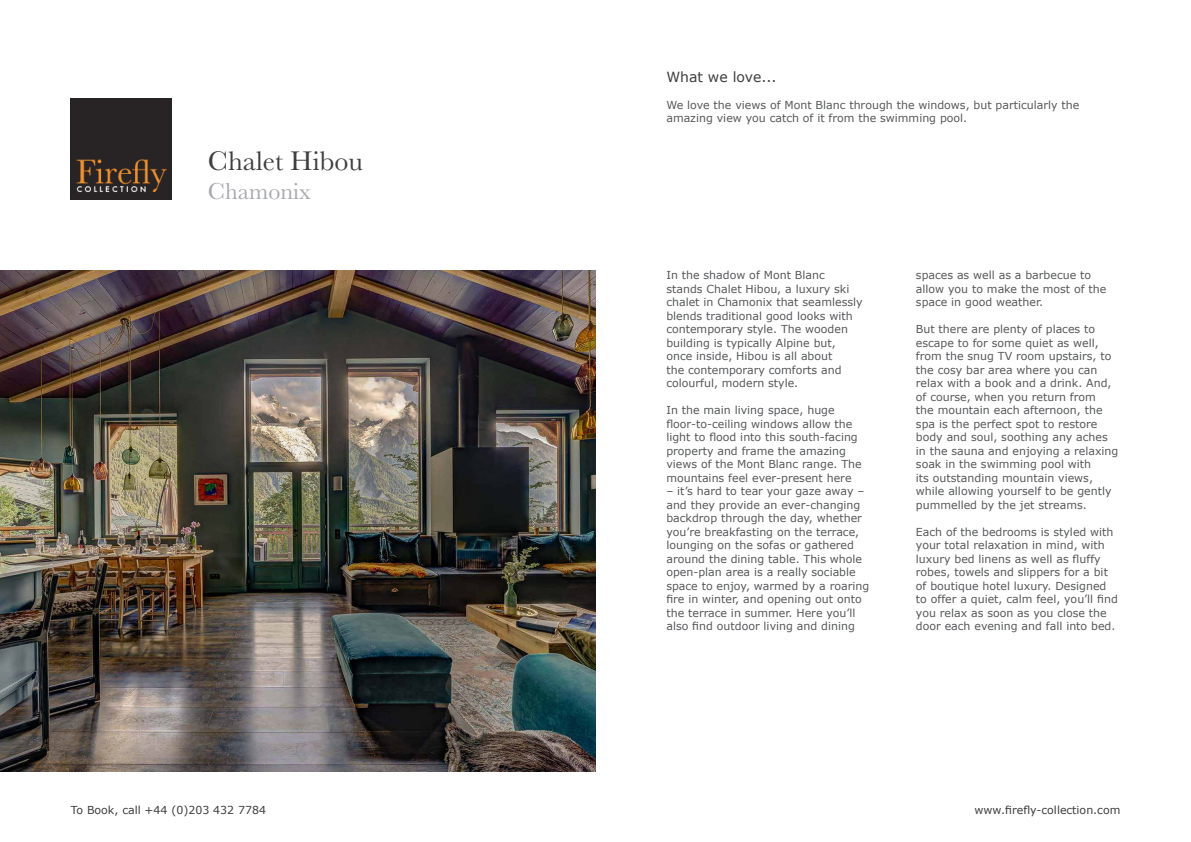
<style>
.page{position:relative;width:1191px;height:842px;background:#fff}
.page>*{position:absolute;margin:0;border:0;box-sizing:border-box;transform-origin:0 0}
.t1{font:28px "Baskerville";color:#3e3e3f}
.t2{font:24px "Baskerville";color:#a8a9ad}
.t3{font:14px "Verdana";color:#3e3e3f}
.t4{font:11px/13.5px "Verdana";color:#57585a}
.t5{font:11px "Verdana";color:#3e3e3f}
</style>
<div class="page">
<img style="left:71px;top:99px;width:101px;height:101px">
<img style="left:0;top:271px;width:595px;height:500px">
<p class="t1" style="left:208px;top:143px;width:156px">Chalet Hibou</p>
<p class="t2" style="left:208px;top:176px;width:104px">Chamonix</p>
<p class="t5" style="left:71px;top:802px;width:197px">To Book, call +44 (0)203 432 7784</p>
<p class="t3" style="left:666px;top:68px;width:112px">What we love...</p>
<p class="t4" style="left:666px;top:98px;width:414px">We love the views of Mont Blanc through the windows, but particularly the amazing view you catch of it from the swimming pool.</p>
<p class="t4" style="left:666px;top:269px;width:198px">In the shadow of Mont Blanc stands Chalet Hibou, a luxury ski chalet in Chamonix that seamlessly blends traditional good looks with contemporary style. The wooden building is typically Alpine but, once inside, Hibou is all about<br>the contemporary comforts and colourful, modern style.</p>
<p class="t4" style="left:666px;top:404px;width:197px">In the main living space, huge floor-to-ceiling windows allow the light to flood into this south-facing property and frame the amazing views of the Mont Blanc range. The mountains feel ever-present here</p>
<p class="t4" style="left:666px;top:485px;width:204px">– it’s hard to tear your gaze away – and they provide an ever-changing backdrop through the day, whether you’re breakfasting on the terrace, lounging on the sofas or gathered around the dining table. This whole open-plan area is a really sociable space to enjoy, warmed by a roaring fire in winter, and opening out onto the terrace in summer. Here you’ll also find outdoor living and dining</p>
<p class="t4" style="left:916px;top:269px;width:192px">spaces as well as a barbecue to allow you to make the most of the space in good weather.</p>
<p class="t4" style="left:916px;top:323px;width:204px">But there are plenty of places to escape to for some quiet as well, from the snug TV room upstairs, to the cosy bar area where you can relax with a book and a drink. And, of course, when you return from<br>the mountain each afternoon, the spa is the perfect spot to restore body and soul, soothing any aches in the sauna and enjoying a relaxing soak in the swimming pool with<br>its outstanding mountain views, while allowing yourself to be gently pummelled by the jet streams.</p>
<p class="t4" style="left:916px;top:525px;width:203px">Each of the bedrooms is styled with your total relaxation in mind, with luxury bed linens as well as fluffy robes, towels and slippers for a bit of boutique hotel luxury. Designed to offer a quiet, calm feel, you’ll find you relax as soon as you close the door each evening and fall into bed.</p>
<p class="t5" style="left:974px;top:802px;width:147px">www.firefly-collection.com</p>
</div>
